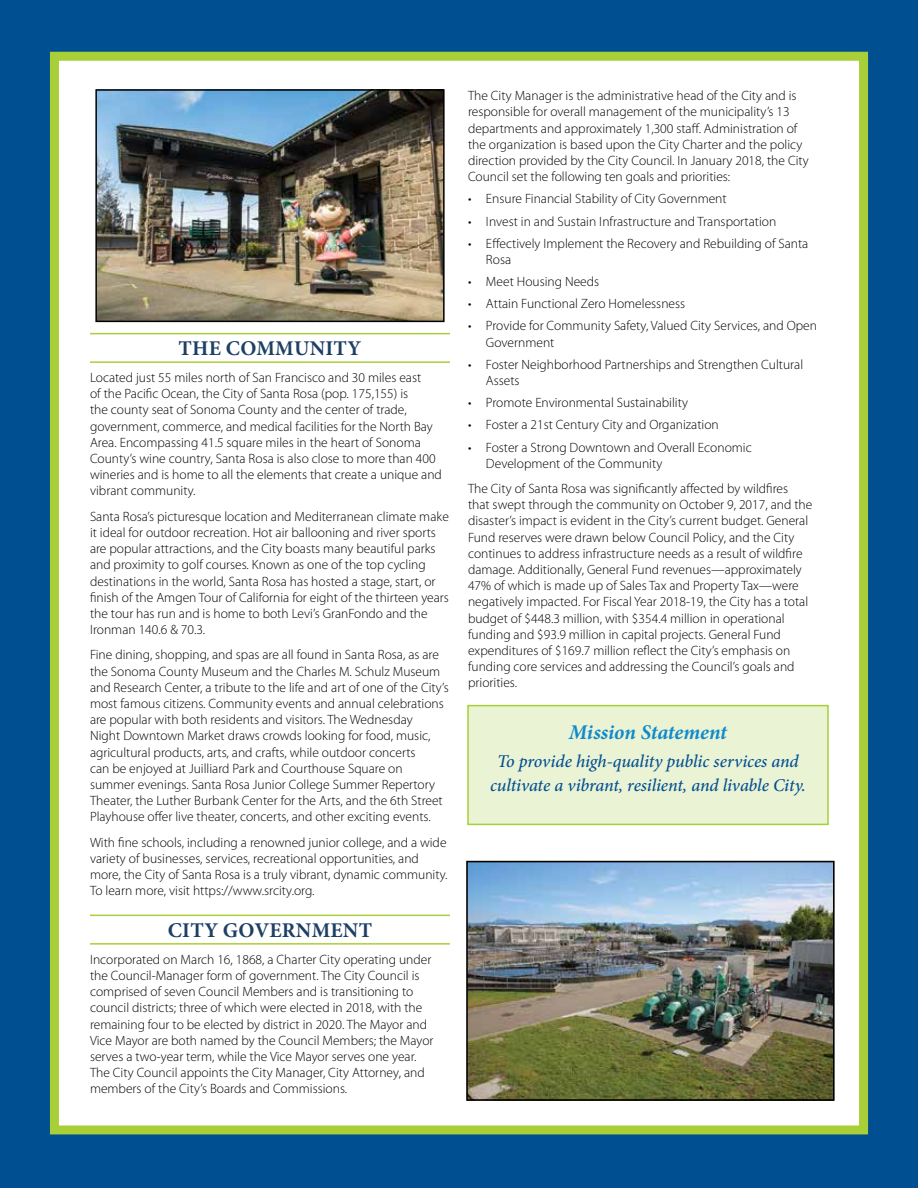
<style>
.page{position:relative;width:918px;height:1188px;background:#004f91}
.page>*{position:absolute;margin:0;border:0;box-sizing:border-box;transform-origin:0 0}
.t1{font:700 21px "Minion Pro";letter-spacing:.01em;color:#1e3f64}
.t2{font:italic 700 21px "Minion Pro";letter-spacing:-.005em;color:#118acb}
.t3{font:italic 500 18px/24px "Minion Pro";letter-spacing:-.01em;color:#004f91;text-align:center}
.t4{font:300 13.5px/16.2px "Myriad Pro";color:#000}
</style>
<div class="page">
<div style="left:50px;top:52px;width:818px;height:1082px;background:#fff;border:9px solid #a9cf38"></div>
<img style="left:98px;top:92px;width:344px;height:227px">
<div style="left:95px;top:89px;width:350px;height:233px;border:2px solid #000"></div>
<img style="left:469px;top:864px;width:363px;height:234px">
<div style="left:466px;top:861px;width:369px;height:240px;border:2px solid #000"></div>
<hr style="left:90px;top:333px;width:360px;height:1px;background:#a9cf38">
<hr style="left:90px;top:361px;width:360px;height:2px;background:#a9cf38">
<hr style="left:90px;top:915px;width:360px;height:1px;background:#a9cf38">
<hr style="left:90px;top:943px;width:360px;height:2px;background:#a9cf38">
<div style="left:467px;top:705px;width:362px;height:120px;background:#ebf3d5;border:2px solid #a9cf38"></div>
<h1 class="t1" style="left:179px;top:334px;width:184px">THE COMMUNITY</h1>
<p class="t4" style="left:90px;top:369px;width:353px">Located just 55 miles north of San Francisco and 30 miles east<br>of the Pacific Ocean, the City of Santa Rosa (pop. 175,155) is<br>the county seat of Sonoma County and the center of trade, government, commerce, and medical facilities for the North Bay Area. Encompassing 41.5 square miles in the heart of Sonoma County’s wine country, Santa Rosa is also close to more than 400 wineries and is home to all the elements that create a unique and vibrant community.</p>
<p class="t4" style="left:90px;top:508px;width:361px">Santa Rosa’s picturesque location and Mediterranean climate make it ideal for outdoor recreation. Hot air ballooning and river sports are popular attractions, and the City boasts many beautiful parks and proximity to golf courses. Known as one of the top cycling destinations in the world, Santa Rosa has hosted a stage, start, or finish of the Amgen Tour of California for eight of the thirteen years the tour has run and is home to both Levi’s GranFondo and the Ironman 140.6 &amp; 70.3.</p>
<p class="t4" style="left:90px;top:647px;width:360px">Fine dining, shopping, and spas are all found in Santa Rosa, as are the Sonoma County Museum and the Charles M. Schulz Museum and Research Center, a tribute to the life and art of one of the City’s most famous citizens. Community events and annual celebrations are popular with both residents and visitors. The Wednesday<br>Night Downtown Market draws crowds looking for food, music, agricultural products, arts, and crafts, while outdoor concerts<br>can be enjoyed at Juilliard Park and Courthouse Square on summer evenings. Santa Rosa Junior College Summer Repertory Theater, the Luther Burbank Center for the Arts, and the 6th Street Playhouse offer live theater, concerts, and other exciting events.</p>
<p class="t4" style="left:90px;top:834px;width:359px">With fine schools, including a renowned junior college, and a wide variety of businesses, services, recreational opportunities, and more, the City of Santa Rosa is a truly vibrant, dynamic community.<br>To learn more, visit https://www.srcity.org.</p>
<h1 class="t1" style="left:168px;top:916px;width:206px">CITY GOVERNMENT</h1>
<p class="t4" style="left:90px;top:951px;width:345px">Incorporated on March 16, 1868, a Charter City operating under the Council-Manager form of government. The City Council is comprised of seven Council Members and is transitioning to council districts; three of which were elected in 2018, with the remaining four to be elected by district in 2020. The Mayor and Vice Mayor are both named by the Council Members; the Mayor serves a two-year term, while the Vice Mayor serves one year.<br>The City Council appoints the City Manager, City Attorney, and members of the City’s Boards and Commissions.</p>
<p class="t4" style="left:468px;top:87px;width:342px">The City Manager is the administrative head of the City and is responsible for overall management of the municipality’s 13 departments and approximately 1,300 staff. Administration of the organization is based upon the City Charter and the policy direction provided by the City Council. In January 2018, the City Council set the following ten goals and priorities:</p>
<p class="t4" style="left:468px;top:191px;width:260px">• Ensure Financial Stability of City Government</p>
<p class="t4" style="left:468px;top:213px;width:310px">• Invest in and Sustain Infrastructure and Transportation</p>
<p class="t4" style="left:486px;top:235px;width:324px;text-indent:-18px">• Effectively Implement the Recovery and Rebuilding of Santa<br>Rosa</p>
<p class="t4" style="left:468px;top:273px;width:133px">• Meet Housing Needs</p>
<p class="t4" style="left:468px;top:296px;width:219px">• Attain Functional Zero Homelessness</p>
<p class="t4" style="left:486px;top:318px;width:333px;text-indent:-18px">• Provide for Community Safety, Valued City Services, and Open<br>Government</p>
<p class="t4" style="left:486px;top:356px;width:319px;text-indent:-18px">• Foster Neighborhood Partnerships and Strengthen Cultural<br>Assets</p>
<p class="t4" style="left:468px;top:395px;width:222px">• Promote Environmental Sustainability</p>
<p class="t4" style="left:468px;top:417px;width:252px">• Foster a 21st Century City and Organization</p>
<p class="t4" style="left:486px;top:439px;width:267px;text-indent:-18px">• Foster a Strong Downtown and Overall Economic<br>Development of the Community</p>
<p class="t4" style="left:468px;top:480px;width:346px">The City of Santa Rosa was significantly affected by wildfires that swept through the community on October 9, 2017, and the disaster’s impact is evident in the City’s current budget. General Fund reserves were drawn below Council Policy, and the City continues to address infrastructure needs as a result of wildfire damage. Additionally, General Fund revenues—approximately 47% of which is made up of Sales Tax and Property Tax—were negatively impacted. For Fiscal Year 2018-19, the City has a total budget of $448.3 million, with $354.4 million in operational funding and $93.9 million in capital projects. General Fund expenditures of $169.7 million reflect the City’s emphasis on funding core services and addressing the Council’s goals and priorities.</p>
<h1 class="t2" style="left:569px;top:717px;width:160px">Mission Statement</h1>
<h2 class="t3" style="left:490px;top:749px;width:317px">To provide high-quality public services and cultivate a vibrant, resilient, and livable City.</h2>
</div>
